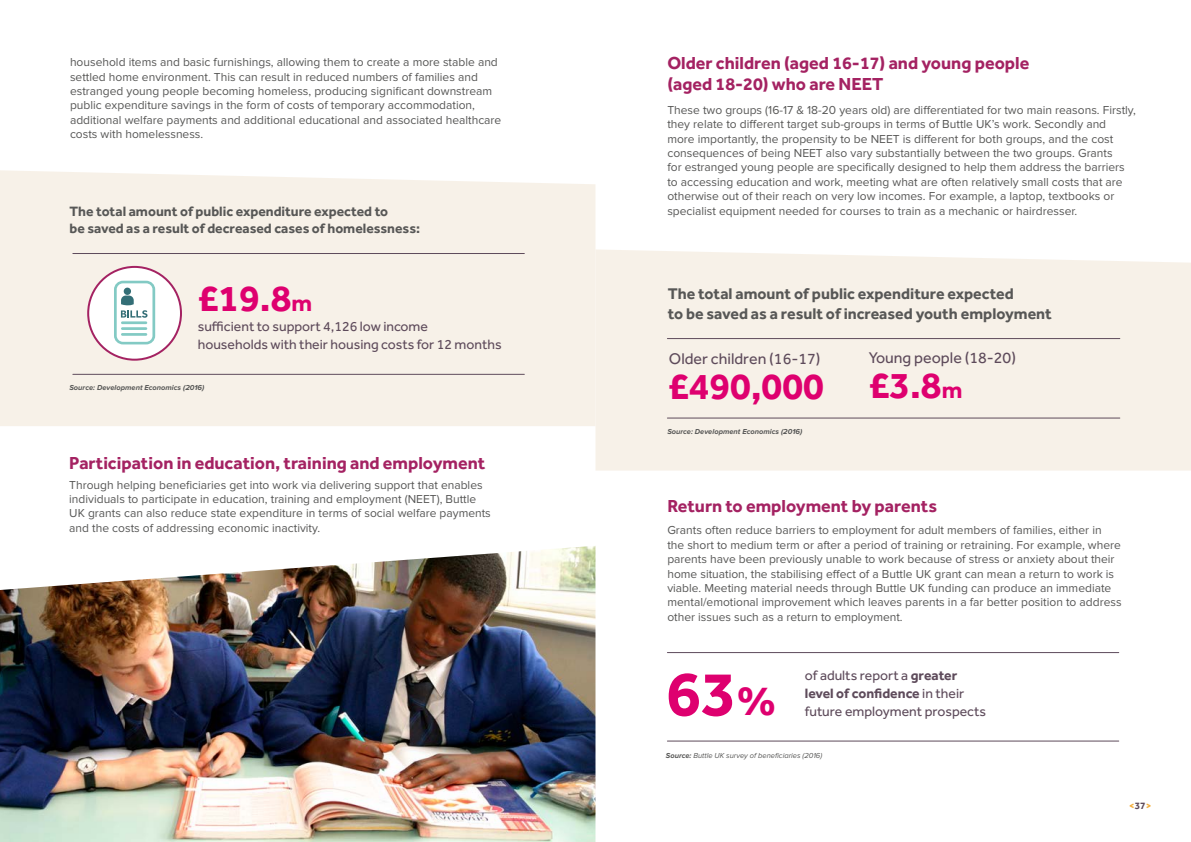
<style>
.page{position:relative;width:1191px;height:842px;background:#fff}
.page>*{position:absolute;margin:0;border:0;box-sizing:border-box;transform-origin:0 0}
.t1{font:700 64.8px "Effra";color:#de006f}
.t2{font:700 38px "Effra";color:#de006f}
.t3{font:700 18px/21.6px "Effra";color:#a42262}
.t4{font:700 16px/19.2px "Effra";color:#575756}
.t5{font:16px "Effra";color:#5e4b5b}
.t6{font:14px/18px "Effra";color:#5e4b5b}
.t7{font:700 14px/16.8px "Effra";color:#575756}
.t8{font:12px/14.4px "Proxima Nova";color:#575756}
.t9{font:800 10px "Effra";color:#f3ad3a}
.t10{font:italic 700 7.5px "Proxima Nova";color:#575756}
.t11{font:italic 7.5px "Proxima Nova";color:#575756}
.s1{font-size:24px}
.s2{font-size:43.2px}
.s3{font-weight:700}
.s4{font-weight:700;color:#5e4b5b}
</style>
<div class="page">
<img style="left:0;top:546px;width:595px;height:296px">
<div style="left:0;top:170px;width:595px;height:256px;background:#f7f1e8"></div>
<hr style="left:73px;top:374px;width:451px;height:1px;background:#5e4b5b">
<hr style="left:73px;top:253px;width:451px;height:1px;background:#5e4b5b">
<div style="left:88px;top:267px;width:93px;height:93px;background:#fff;border-radius:50%"></div>
<div style="left:87px;top:266px;width:95px;height:95px;border:2px solid #a42262;border-radius:50%"></div>
<svg style="left:114px;top:281px;width:41px;height:63px"></svg>
<div style="left:595px;top:249px;width:596px;height:222px;background:#f7f1e8"></div>
<hr style="left:667px;top:418px;width:452px;height:1px;background:#5e4b5b">
<hr style="left:667px;top:338px;width:452px;height:1px;background:#5e4b5b">
<hr style="left:667px;top:741px;width:451px;height:1px;background:#5e4b5b">
<hr style="left:667px;top:652px;width:451px;height:1px;background:#5e4b5b">
<p class="t8" style="left:70px;top:55px;width:433px">household items and basic furnishings, allowing them to create a more stable and settled home environment. This can result in reduced numbers of families and estranged young people becoming homeless, producing significant downstream public expenditure savings in the form of costs of temporary accommodation, additional welfare payments and additional educational and associated healthcare costs with homelessness.</p>
<p class="t7" style="left:69px;top:203px;width:352px">The total amount of public expenditure expected to<br>be saved as a result of decreased cases of homelessness:</p>
<h2 class="t2" style="left:198px;top:275px;width:116px">£19.8<span class="s1">m</span></h2>
<p class="t6" style="left:198px;top:318px;width:305px">sufficient to support 4,126 low income households with their housing costs for 12 months</p>
<p class="t10" style="left:69px;top:384px;width:136px">Source: Development Economics (2016)</p>
<h3 class="t3" style="left:69px;top:451px;width:417px">Participation in education, training and employment</h3>
<p class="t8" style="left:69px;top:478px;width:423px">Through helping beneficiaries get into work via delivering support that enables individuals to participate in education, training and employment (NEET), Buttle UK grants can also reduce state expenditure in terms of social welfare payments and the costs of addressing economic inactivity.</p>
<h3 class="t3" style="left:667px;top:51px;width:363px">Older children (aged 16-17) and young people (aged 18-20) who are NEET</h3>
<p class="t8" style="left:667px;top:103px;width:470px">These two groups (16-17 &amp; 18-20 years old) are differentiated for two main reasons. Firstly, they relate to different target sub-groups in terms of Buttle UK’s work. Secondly and more importantly, the propensity to be NEET is different for both groups, and the cost consequences of being NEET also vary substantially between the two groups. Grants<br>for estranged young people are specifically designed to help them address the barriers to accessing education and work, meeting what are often relatively small costs that are otherwise out of their reach on very low incomes. For example, a laptop, textbooks or specialist equipment needed for courses to train as a mechanic or hairdresser.</p>
<h3 class="t4" style="left:667px;top:284px;width:386px">The total amount of public expenditure expected<br>to be saved as a result of increased youth employment</h3>
<h3 class="t5" style="left:669px;top:349px;width:153px">Older children (16-17)</h3>
<h3 class="t5" style="left:868px;top:348px;width:149px">Young people (18-20)</h3>
<h2 class="t2" style="left:668px;top:363px;width:296px">£490,000 £3.8<span class="s1">m</span></h2>
<p class="t10" style="left:667px;top:428px;width:136px">Source: Development Economics (2016)</p>
<h3 class="t3" style="left:667px;top:495px;width:271px">Return to employment by parents</h3>
<p class="t8" style="left:667px;top:524px;width:456px">Grants often reduce barriers to employment for adult members of families, either in<br>the short to medium term or after a period of training or retraining. For example, where parents have been previously unable to work because of stress or anxiety about their home situation, the stabilising effect of a Buttle UK grant can mean a return to work is viable. Meeting material needs through Buttle UK funding can produce an immediate mental/emotional improvement which leaves parents in a far better position to address other issues such as a return to employment.</p>
<h1 class="t1" style="left:666px;top:654px;width:112px">63<span class="s2">%</span></h1>
<p class="t6" style="left:805px;top:666px;width:183px">of adults report a <span class="s3">greater level of confidence</span> in their future employment prospects</p>
<p class="t11" style="left:666px;top:752px;width:158px"><span class="s3">Source:</span> Buttle UK survey of beneficiaries (2016)</p>
<p class="t9" style="left:1129px;top:799px;width:24px">&lt;<span class="s4">37</span>&gt;</p>
</div>
